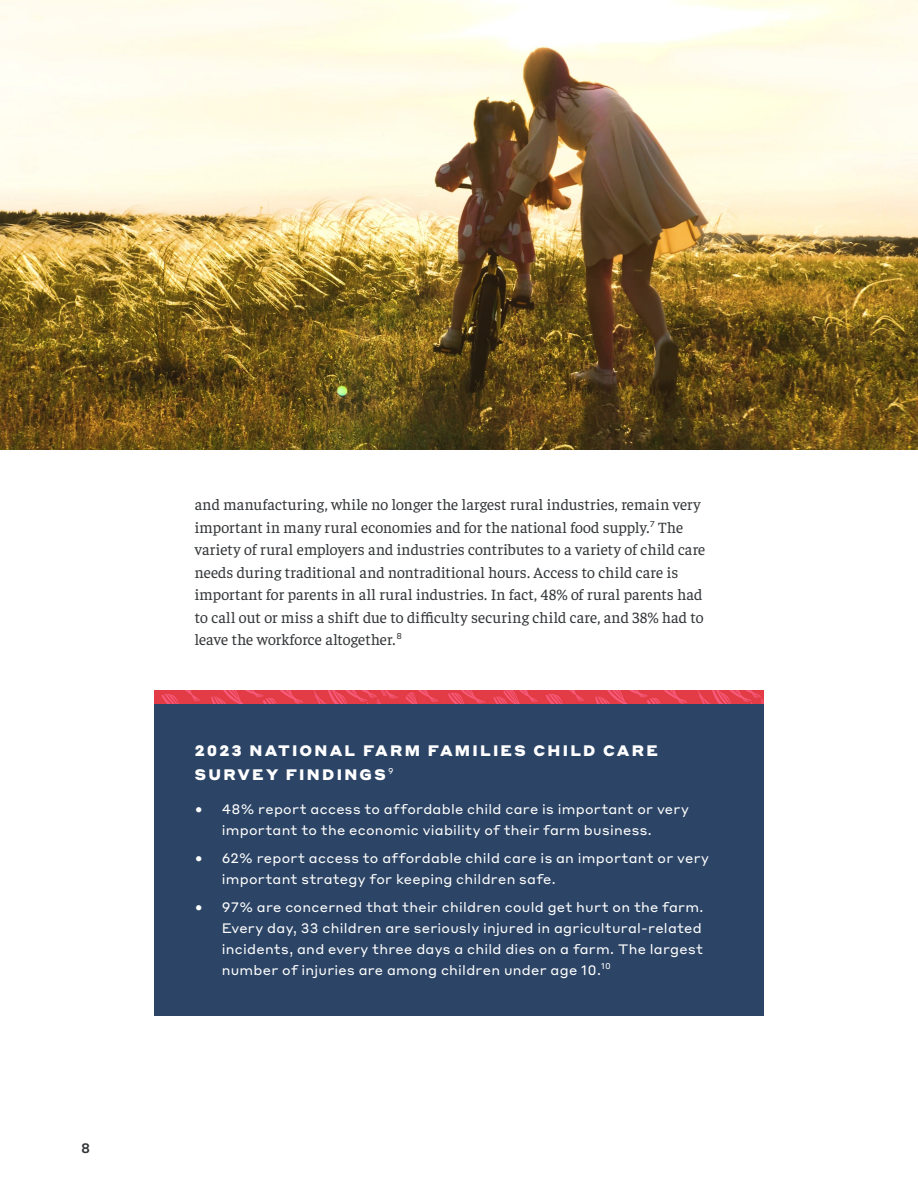
<style>
.page{position:relative;width:918px;height:1188px;background:#fff}
.page>*{position:absolute;margin:0;border:0;box-sizing:border-box;transform-origin:0 0}
.Body_-_Report{font:300 15.75px/22.5px "Faustina";letter-spacing:.005em;color:#323537}
.Callout_-_Title{font:900 15px/24px "Styrene A";letter-spacing:.15em;color:#fff}
.t1{font:13.5px/21px "Styrene A";letter-spacing:.02em;color:#fff}
.t2{font:500 13.5px "Styrene A";color:#323537}
.t3{font:8.25px "Styrene A";color:#fff}
</style>
<div class="page">
<div style="left:154px;top:704px;width:610px;height:116px;background:#2c4465"></div>
<div style="left:154px;top:812px;width:610px;height:113px;background:#2c4465"></div>
<div style="left:154px;top:861px;width:610px;height:154px;background:#2c4465"></div>
<img style="left:154px;top:690px;width:610px;height:14px">
<img style="left:0;top:0;width:918px;height:449px">
<p class="t2" style="left:81px;top:1136px;width:11px">8</p>
<p class="Body_-_Report" style="left:195px;top:493px;width:512px">and manufacturing, while no longer the largest rural industries, remain very important in many rural economies and for the national food supply.<sup>7</sup> The variety of rural employers and industries contributes to a variety of child care needs during traditional and nontraditional hours. Access to child care is important for parents in all rural industries. In fact, 48% of rural parents had to call out or miss a shift due to difficulty securing child care, and 38% had to leave the workforce altogether.<sup>8</sup></p>
<p class="Callout_-_Title" style="left:195px;top:737px;width:464px">2023 NATIONAL FARM FAMILIES CHILD CARE<br>SURVEY FINDINGS <sup>9</sup></p>
<p class="t1" style="left:222px;top:798px;width:469px;text-indent:-27px">• 48% report access to affordable child care is important or very important to the economic viability of their farm business.</p>
<p class="t1" style="left:222px;top:847px;width:489px;text-indent:-27px">• 62% report access to affordable child care is an important or very important strategy for keeping children safe.</p>
<p class="t1" style="left:222px;top:896px;width:483px;text-indent:-27px">• 97% are concerned that their children could get hurt on the farm.<br>Every day, 33 children are seriously injured in agricultural-related incidents, and every three days a child dies on a farm. The largest number of injuries are among children under age 10.</p>
<p class="t3" style="left:601px;top:959px;width:11px">10</p>
</div>
